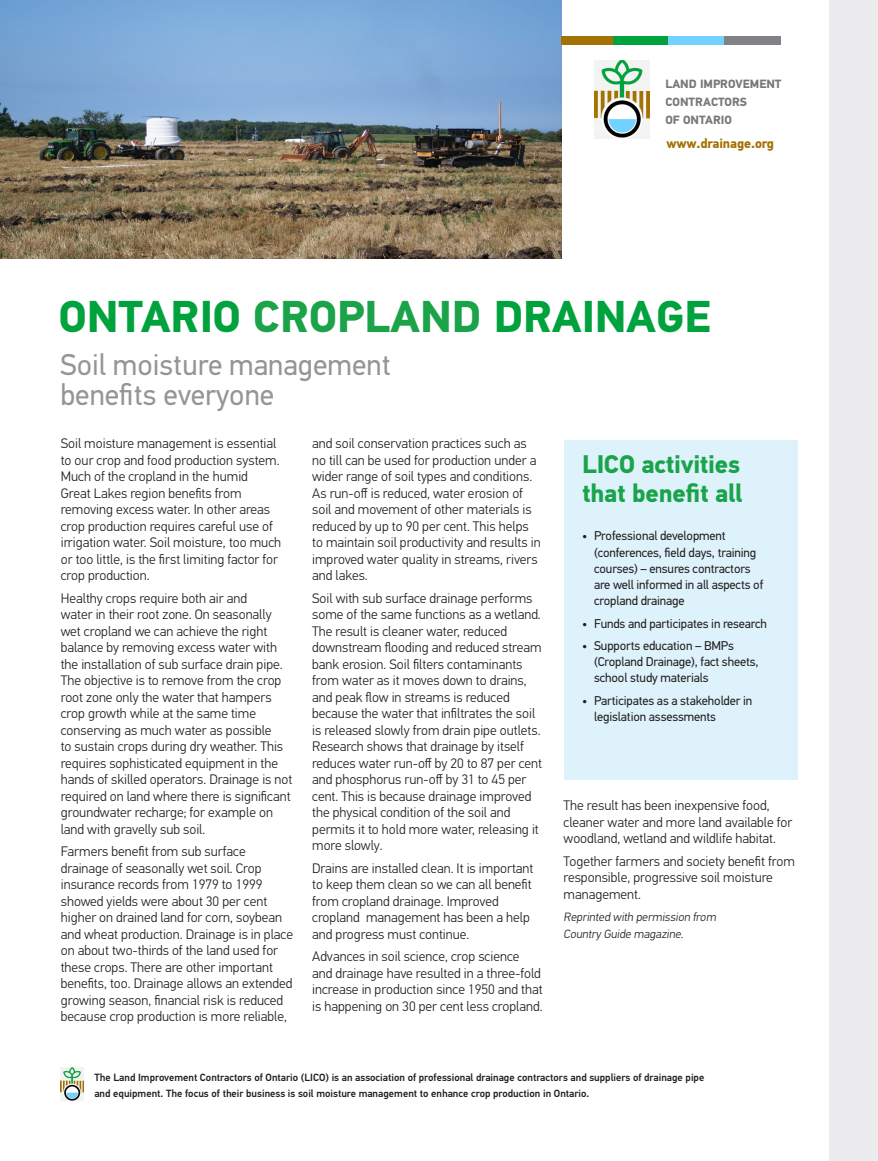
<style>
.page{position:relative;width:878px;height:1161px;background:#fff}
.page>*{position:absolute;margin:0;border:0;box-sizing:border-box;transform-origin:0 0}
.t1{font:700 44.7px "PF Din Text Pro";color:#00a23d}
.t2{font:30px/30px "PF Din Text Pro";color:#939598}
.t3{font:700 25.5px/28.8px "PF Din Text Pro";letter-spacing:-.01em;color:#1aa349}
.t4{font:300 13.8px/16.5px "PF Din Text Pro";color:#231f20}
.t5{font:700 13.5px "PF Din Text Pro";letter-spacing:-.01em;color:#a37203}
.t6{font:12.75px/16.2px "PF Din Text Pro";letter-spacing:-.01em;color:#231f20}
.t7{font:300 12px/16.5px "PF Din Text Pro";color:#231f20}
.t8{font:700 12px/18px "PF Din Text Pro";color:#76787b}
.t9{font:500 10.5px/16.5px "PF Din Text Pro";color:#231f20}
.s1{color:#1aa349}
</style>
<div class="page">
<img style="left:0;top:0;width:561px;height:259px">
<div style="left:561px;top:37px;width:57px;height:8px;background:#a37203"></div>
<div style="left:613px;top:37px;width:56px;height:8px;background:#00a23d"></div>
<div style="left:667px;top:37px;width:57px;height:8px;background:#72d1ff"></div>
<div style="left:724px;top:37px;width:57px;height:8px;background:#808285"></div>
<img style="left:61px;top:1068px;width:23px;height:32px">
<img style="left:594px;top:60px;width:55px;height:79px">
<div style="left:829px;top:0;width:49px;height:1161px;background:#ececee"></div>
<div style="left:564px;top:440px;width:233px;height:340px;background:#ddf2fb"></div>
<p class="t8" style="left:665px;top:75px;width:118px">LAND IMPROVEMENT<br>CONTRACTORS</p>
<p class="t8" style="left:665px;top:111px;width:68px">OF ONTARIO</p>
<p class="t5" style="left:666px;top:135px;width:109px">www.drainage.org</p>
<p class="t1" style="left:59px;top:290px;width:653px">ONTARIO <span class="s1">CROPLAND</span> DRAINAGE</p>
<p class="t2" style="left:60px;top:350px;width:332px">Soil moisture management benefits everyone</p>
<p class="t4" style="left:61px;top:435px;width:222px">Soil moisture management is essential to our crop and food production system.<br>Much of the cropland in the humid<br>Great Lakes region benefits from removing excess water. In other areas crop production requires careful use of irrigation water. Soil moisture, too much or too little, is the first limiting factor for crop production.</p>
<p class="t4" style="left:61px;top:590px;width:233px">Healthy crops require both air and<br>water in their root zone. On seasonally wet cropland we can achieve the right balance by removing excess water with the installation of sub surface drain pipe.<br>The objective is to remove from the crop root zone only the water that hampers crop growth while at the same time conserving as much water as possible<br>to sustain crops during dry weather. This requires sophisticated equipment in the hands of skilled operators. Drainage is not required on land where there is significant groundwater recharge; for example on land with gravelly sub soil.</p>
<p class="t4" style="left:61px;top:843px;width:234px">Farmers benefit from sub surface drainage of seasonally wet soil. Crop insurance records from 1979 to 1999 showed yields were about 30 per cent higher on drained land for corn, soybean and wheat production. Drainage is in place on about two-thirds of the land used for these crops. There are other important benefits, too. Drainage allows an extended growing season, financial risk is reduced because crop production is more reliable,</p>
<p class="t4" style="left:312px;top:435px;width:230px">and soil conservation practices such as no till can be used for production under a wider range of soil types and conditions.<br>As run-off is reduced, water erosion of soil and movement of other materials is reduced by up to 90 per cent. This helps to maintain soil productivity and results in improved water quality in streams, rivers and lakes.</p>
<p class="t4" style="left:312px;top:590px;width:231px">Soil with sub surface drainage performs some of the same functions as a wetland.<br>The result is cleaner water, reduced downstream flooding and reduced stream bank erosion. Soil filters contaminants from water as it moves down to drains, and peak flow in streams is reduced because the water that infiltrates the soil is released slowly from drain pipe outlets.<br>Research shows that drainage by itself reduces water run-off by 20 to 87 per cent and phosphorus run-off by 31 to 45 per cent. This is because drainage improved the physical condition of the soil and permits it to hold more water, releasing it more slowly.</p>
<p class="t4" style="left:312px;top:860px;width:223px">Drains are installed clean. It is important to keep them clean so we can all benefit from cropland drainage. Improved cropland management has been a help and progress must continue.</p>
<p class="t4" style="left:312px;top:948px;width:232px">Advances in soil science, crop science and drainage have resulted in a three-fold increase in production since 1950 and that is happening on 30 per cent less cropland.</p>
<p class="t3" style="left:582px;top:450px;width:162px">LICO activities that benefit all</p>
<p class="t6" style="left:594px;top:528px;width:171px;text-indent:-12px">• Professional development (conferences, field days, training courses) – ensures contractors are well informed in all aspects of cropland drainage</p>
<p class="t6" style="left:582px;top:615px;width:186px">• Funds and participates in research</p>
<p class="t6" style="left:594px;top:637px;width:166px;text-indent:-12px">• Supports education – BMPs (Cropland Drainage), fact sheets, school study materials</p>
<p class="t6" style="left:594px;top:692px;width:160px;text-indent:-12px">• Participates as a stakeholder in legislation assessments</p>
<p class="t4" style="left:563px;top:797px;width:230px">The result has been inexpensive food, cleaner water and more land available for woodland, wetland and wildlife habitat.</p>
<p class="t4" style="left:563px;top:853px;width:233px">Together farmers and society benefit from responsible, progressive soil moisture management.</p>
<p class="t7" style="left:563px;top:909px;width:156px">Reprinted with permission from<br>Country Guide magazine.</p>
<p class="t9" style="left:94px;top:1069px;width:611px">The Land Improvement Contractors of Ontario (LICO) is an association of professional drainage contractors and suppliers of drainage pipe and equipment. The focus of their business is soil moisture management to enhance crop production in Ontario.</p>
</div>
